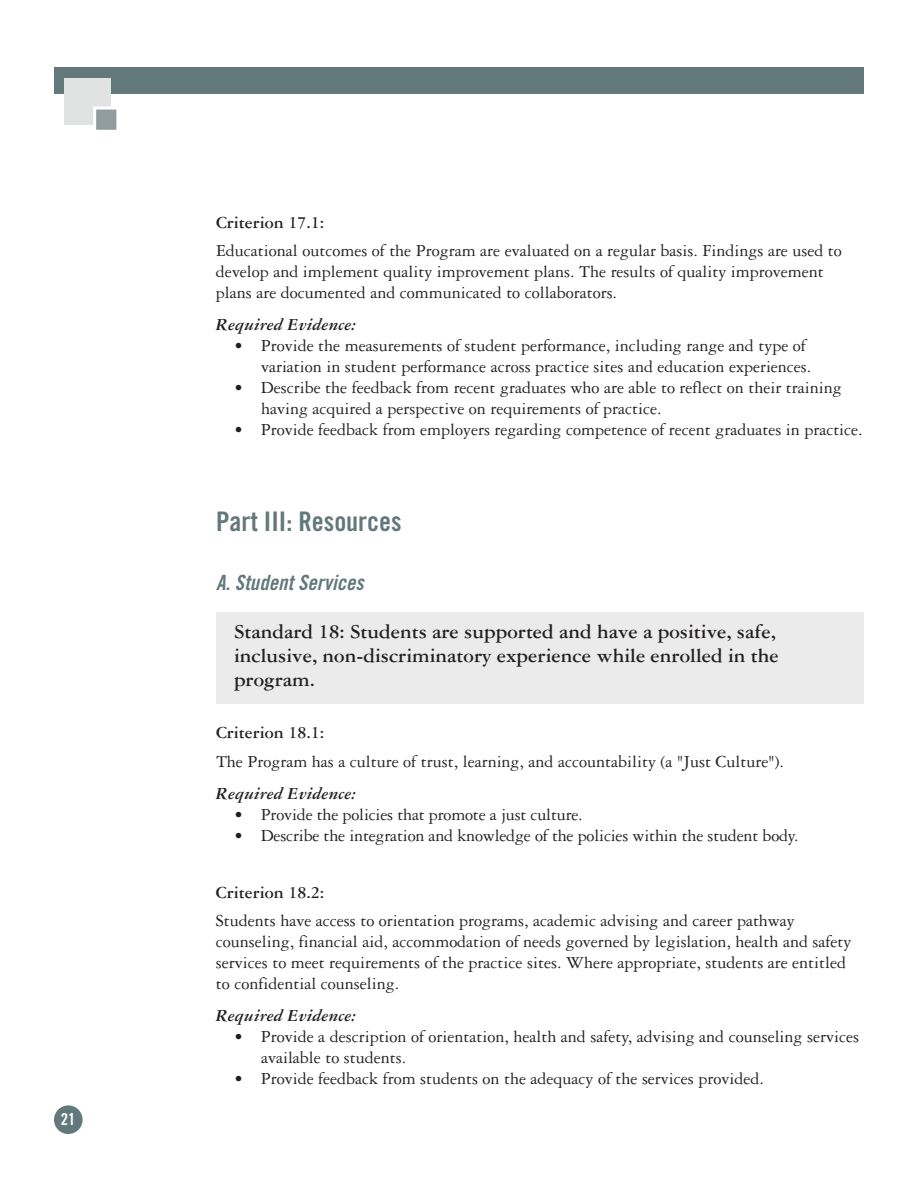
<style>
.page{position:relative;width:918px;height:1188px;background:#fff}
.page>*{position:absolute;margin:0;border:0;box-sizing:border-box;transform-origin:0 0}
.t1{font:27px "Trade Gothic Bold Cond Twenty";color:#63787a}
.t2{font:700 21px/24px "Garamond Three";color:#231f20}
.t3{font:21px "Trade Gothic Bold Cond Twenty Obl";letter-spacing:.005em;color:#63787a}
.t4{font:18px/21px "Garamond Three";color:#231f20}
.t5{font:italic 700 18px "Garamond Three";color:#231f20}
.t6{font:700 18px "Garamond Three";color:#231f20}
.t7{font:16.5px "Trade Gothic Bold Cond Twenty";color:#fff}
</style>
<div class="page">
<div style="left:216px;top:612px;width:648px;height:91px;background:#ebebeb"></div>
<div style="left:54px;top:68px;width:810px;height:26px;background:#63787a"></div>
<div style="left:54px;top:1105px;width:29px;height:29px;background:#63787a;border-radius:50%"></div>
<div style="left:64px;top:78px;width:47px;height:47px;background:#e1e3e3"></div>
<div style="left:96px;top:110px;width:20px;height:20px;background:#919c9e"></div>
<div style="left:93px;top:107px;width:26px;height:26px;border:3px solid #fff"></div>
<p class="t7" style="left:61px;top:1113px;width:16px">21</p>
<p class="t6" style="left:216px;top:216px;width:110px">Criterion 17.1:</p>
<p class="t4" style="left:216px;top:242px;width:627px">Educational outcomes of the Program are evaluated on a regular basis. Findings are used to develop and implement quality improvement plans. The results of quality improvement plans are documented and communicated to collaborators.</p>
<p class="t5" style="left:216px;top:318px;width:141px">Required Evidence:</p>
<p class="t4" style="left:261px;top:337px;width:552px;text-indent:-27px">• Provide the measurements of student performance, including range and type of variation in student performance across practice sites and education experiences.</p>
<p class="t4" style="left:261px;top:379px;width:582px;text-indent:-27px">• Describe the feedback from recent graduates who are able to reflect on their training having acquired a perspective on requirements of practice.</p>
<p class="t4" style="left:234px;top:421px;width:630px">• Provide feedback from employers regarding competence of recent graduates in practice.</p>
<h1 class="t1" style="left:216px;top:512px;width:187px">Part III: Resources</h1>
<p class="t3" style="left:216px;top:575px;width:149px">A. Student Services</p>
<p class="t2" style="left:234px;top:621px;width:546px">Standard 18: Students are supported and have a positive, safe, inclusive, non-discriminatory experience while enrolled in the program.</p>
<p class="t6" style="left:216px;top:727px;width:110px">Criterion 18.1:</p>
<p class="t4" style="left:216px;top:753px;width:569px">The Program has a culture of trust, learning, and accountability (a "Just Culture").</p>
<p class="t5" style="left:216px;top:787px;width:141px">Required Evidence:</p>
<p class="t4" style="left:234px;top:805px;width:350px">• Provide the policies that promote a just culture.</p>
<p class="t4" style="left:234px;top:826px;width:566px">• Describe the integration and knowledge of the policies within the student body.</p>
<p class="t6" style="left:216px;top:886px;width:110px">Criterion 18.2:</p>
<p class="t4" style="left:216px;top:912px;width:637px">Students have access to orientation programs, academic advising and career pathway counseling, financial aid, accommodation of needs governed by legislation, health and safety services to meet requirements of the practice sites. Where appropriate, students are entitled to confidential counseling.</p>
<p class="t5" style="left:216px;top:1009px;width:141px">Required Evidence:</p>
<p class="t4" style="left:261px;top:1028px;width:600px;text-indent:-27px">• Provide a description of orientation, health and safety, advising and counseling services available to students.</p>
<p class="t4" style="left:234px;top:1070px;width:531px">• Provide feedback from students on the adequacy of the services provided.</p>
</div>
